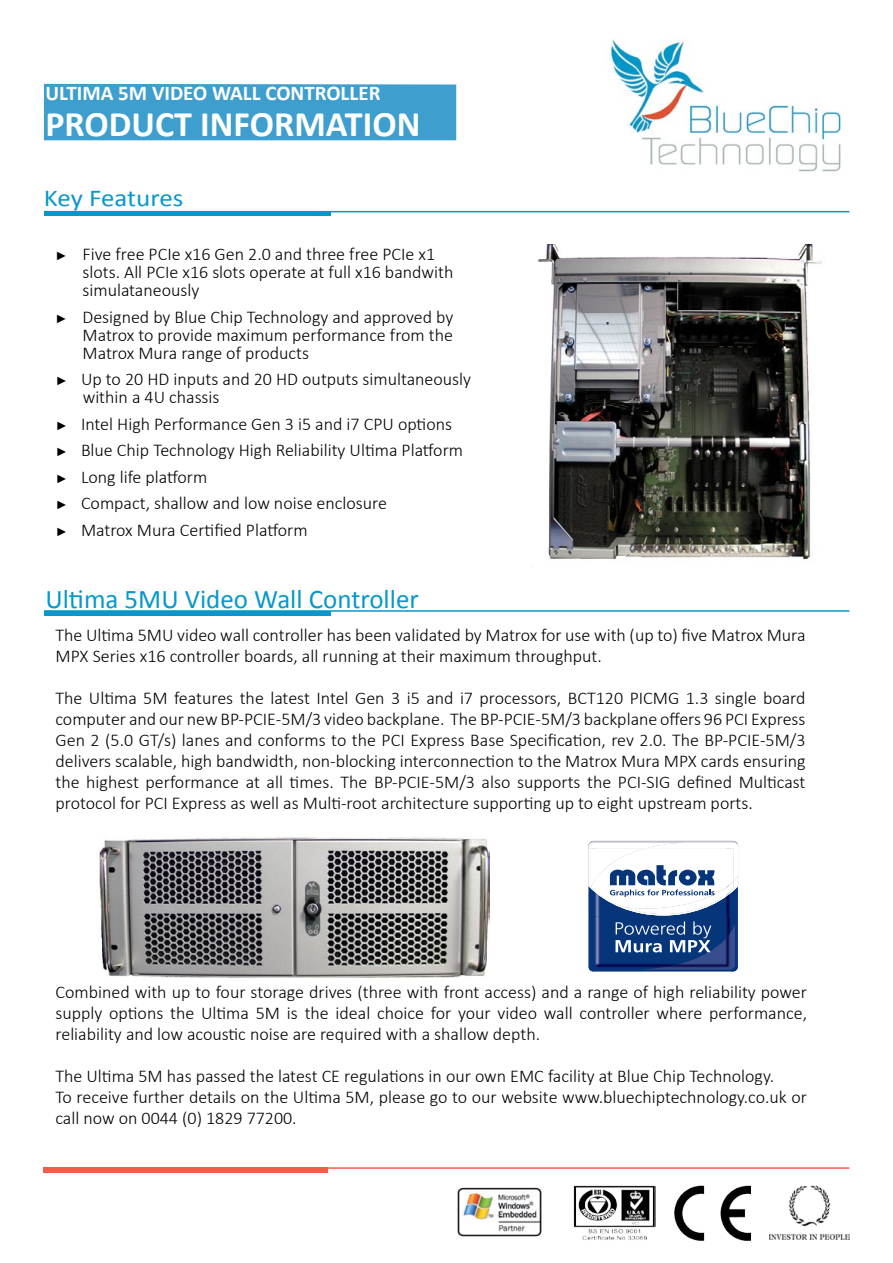
<style>
.page{position:relative;width:893px;height:1263px;background:#fff}
.page>*{position:absolute;margin:0;border:0;box-sizing:border-box;transform-origin:0 0}
.t1{font:700 36px "Calibri";color:#fff}
.t2{font:27px "Calibri";color:#0698ca}
.t3{font:24.3px "Calibri";letter-spacing:-.005em;color:#0898c9;scale:1.11 1}
.t4{font:700 21px "Calibri";color:#fff}
.t5{font:300 18px/21px "Calibri";color:#000}
.s1{font-family:"Arial";font-weight:400;font-size:12px}
</style>
<div class="page">
<div style="left:44px;top:84px;width:412px;height:56px;background:#3e9fce"></div>
<svg style="left:605px;top:212px;width:101px;height:1px"></svg>
<div style="left:44px;top:1167px;width:284px;height:5px;background:#f15d49"></div>
<hr style="left:44px;top:1167px;width:805px;height:2px;background:#f15d49">
<hr style="left:44px;top:610px;width:805px;height:2px;background:#0698ca">
<hr style="left:44px;top:611px;width:286px;height:4px;background:#0698ca">
<img style="left:574px;top:1185px;width:82px;height:55px">
<img style="left:674px;top:1185px;width:76px;height:56px">
<img style="left:769px;top:1185px;width:80px;height:54px">
<img style="left:457px;top:1187px;width:85px;height:50px">
<svg style="left:43px;top:210px;width:143px;height:2px"></svg>
<img style="left:531px;top:244px;width:291px;height:324px">
<hr style="left:44px;top:211px;width:805px;height:1px;background:#0698ca">
<hr style="left:44px;top:212px;width:286px;height:4px;background:#0698ca">
<img style="left:99px;top:837px;width:390px;height:140px">
<img style="left:610px;top:40px;width:231px;height:132px">
<img style="left:588px;top:917px;width:7px;height:55px">
<img style="left:730px;top:847px;width:9px;height:125px">
<img style="left:589px;top:915px;width:149px;height:56px">
<img style="left:590px;top:841px;width:147px;height:1px">
<img style="left:588px;top:885px;width:1px;height:32px">
<img style="left:589px;top:915px;width:144px;height:2px">
<img style="left:588px;top:848px;width:1px;height:37px">
<svg style="left:615px;top:921px;width:120px;height:48px;background:#30508b"></svg>
<svg style="left:589px;top:842px;width:149px;height:73px"></svg>
<p class="t4" style="left:45px;top:79px;width:337px">ULTIMA 5M VIDEO WALL CONTROLLER</p>
<h1 class="t1" style="left:45px;top:101px;width:376px">PRODUCT INFORMATION</h1>
<h3 class="t3" style="left:44px;top:183px;width:127px">Key Features</h3>
<p class="t5" style="left:82px;top:245px;width:372px;line-height:18px;text-indent:-27px"><span class="s1">►</span> Five free PCIe x16 Gen 2.0 and three free PCIe x1 slots. All PCIe x16 slots operate at full x16 bandwith simulataneously</p>
<p class="t5" style="left:82px;top:307px;width:372px;line-height:18px;text-align:justify;text-indent:-27px"><span class="s1">►</span> Designed by Blue Chip Technology and approved by Matrox to provide maximum performance from the Matrox Mura range of products</p>
<p class="t5" style="left:83px;top:370px;width:390px;line-height:18px;text-indent:-27px"><span class="s1">►</span> Up to 20 HD inputs and 20 HD outputs simultaneously within a 4U chassis</p>
<p class="t5" style="left:56px;top:410px;width:409px;line-height:26.5px"><span class="s1">►</span> Intel High Performance Gen 3 i5 and i7 CPU options <span class="s1">►</span> Blue Chip Technology High Reliability Ultima Platform <span class="s1">►</span> Long life platform<br><span class="s1">►</span> Compact, shallow and low noise enclosure<br><span class="s1">►</span> Matrox Mura Certified Platform</p>
<h2 class="t2" style="left:45px;top:581px;width:375px">Ultima 5MU Video Wall Controller</h2>
<p class="t5" style="left:56px;top:624px;width:752px">The Ultima 5MU video wall controller has been validated by Matrox for use with (up to) five Matrox Mura<br>MPX Series x16 controller boards, all running at their maximum throughput.</p>
<p class="t5" style="left:56px;top:687px;width:752px;text-align:justify">The Ultima 5M features the latest Intel Gen 3 i5 and i7 processors, BCT120 PICMG 1.3 single board computer and our new BP-PCIE-5M/3 video backplane. The BP-PCIE-5M/3 backplane offers 96 PCI Express Gen 2 (5.0 GT/s) lanes and conforms to the PCI Express Base Specification, rev 2.0. The BP-PCIE-5M/3 delivers scalable, high bandwidth, non-blocking interconnection to the Matrox Mura MPX cards ensuring the highest performance at all times. The BP-PCIE-5M/3 also supports the PCI-SIG defined Multicast protocol for PCI Express as well as Multi-root architecture supporting up to eight upstream ports.</p>
<p class="t5" style="left:56px;top:981px;width:753px;text-align:justify">Combined with up to four storage drives (three with front access) and a range of high reliability power supply options the Ultima 5M is the ideal choice for your video wall controller where performance, reliability and low acoustic noise are required with a shallow depth.</p>
<p class="t5" style="left:56px;top:1065px;width:753px">The Ultima 5M has passed the latest CE regulations in our own EMC facility at Blue Chip Technology.<br>To receive further details on the Ultima 5M, please go to our website www.bluechiptechnology.co.uk or call now on 0044 (0) 1829 77200.</p>
</div>
